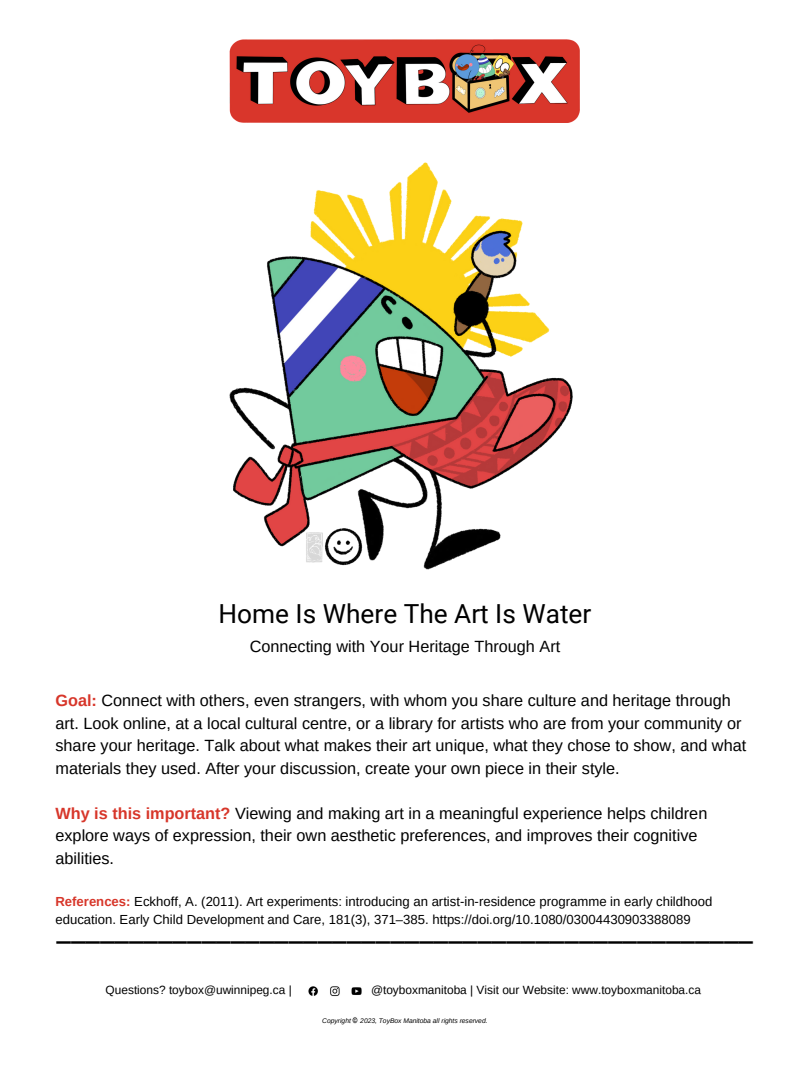
<style>
.page{position:relative;width:810px;height:1080px;background:#fff}
.page>*{position:absolute;margin:0;border:0;box-sizing:border-box;transform-origin:0 0}
.t1{font:33.75px "Canva Sans";color:#000}
.t2{font:26.25px "Roboto";color:#000}
.t3{font:16.25px/22.5px "Arimo";color:#000}
.t4{font:13.12px/18.2px "Arimo";color:#000}
.t5{font:11.88px "Arimo";color:#000}
.t6{font:italic 6.69px "Arimo";color:#000}
.s1{font-weight:700;color:#d7362a}
</style>
<div class="page">
<img style="left:229px;top:39px;width:351px;height:83px">
<img style="left:308px;top:986px;width:54px;height:10px">
<svg style="left:352px;top:1017px;width:6px;height:7px"></svg>
<img style="left:229px;top:162px;width:344px;height:408px">
<p class="t2" style="left:219px;top:598px;width:374px">Home Is Where The Art Is Water</p>
<p class="t3" style="left:250px;top:635px;width:312px">Connecting with Your Heritage Through Art</p>
<p class="t3" style="left:55px;top:690px;width:692px"><span class="s1">Goal:</span> Connect with others, even strangers, with whom you share culture and heritage through art. Look online, at a local cultural centre, or a library for artists who are from your community or share your heritage. Talk about what makes their art unique, what they chose to show, and what materials they used. After your discussion, create your own piece in their style.</p>
<p class="t3" style="left:55px;top:802px;width:653px"><span class="s1">Why is this important?</span> Viewing and making art in a meaningful experience helps children explore ways of expression, their own aesthetic preferences, and improves their cognitive abilities.</p>
<p class="t4" style="left:55px;top:892px;width:658px"><span class="s1">References:</span> Eckhoff, A. (2011). Art experiments: introducing an artist-in-residence programme in early childhood education. Early Child Development and Care, 181(3), 371–385. https://doi.org/10.1080/03004430903388089</p>
<p class="t1" style="left:57px;top:904px;width:698px">________________________________________________</p>
<p class="t5" style="left:106px;top:984px;width:188px">Questions? toybox@uwinnipeg.ca |</p>
<p class="t5" style="left:371px;top:984px;width:332px">@toyboxmanitoba | Visit our Website: www.toyboxmanitoba.ca</p>
<p class="t6" style="left:322px;top:1017px;width:30px">Copyright</p>
<p class="t6" style="left:360px;top:1017px;width:129px">2023, ToyBox Manitoba all rights reserved.</p>
</div>
